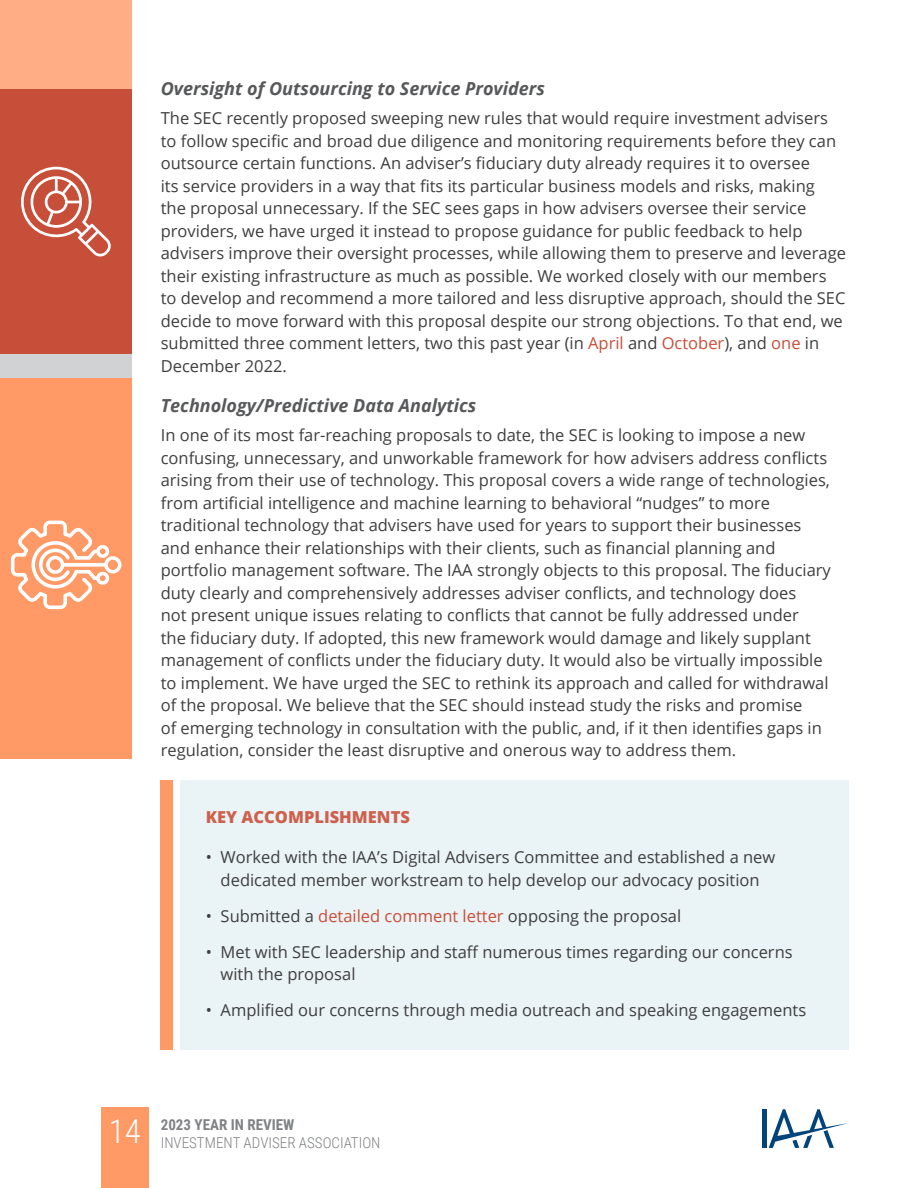
<style>
.page{position:relative;width:918px;height:1188px;background:#fff}
.page>*{position:absolute;margin:0;border:0;box-sizing:border-box;transform-origin:0 0}
.Subhead_5{font:italic 700 18px "Open Sans";color:#57585a}
.Text{font:16.5px/22.5px "Open Sans";color:#3e3e3f}
.Text-2{font:800 16.5px "Open Sans";color:#cd614c}
.t1{font:300 15px/18px "Roboto Condensed";color:#808285}
.s1{color:#c74e38}
.s2{font-weight:700}
</style>
<div class="page">
<div style="left:0;top:89px;width:132px;height:265px;background:#c74e38"></div>
<div style="left:0;top:354px;width:132px;height:24px;background:#d1d2d4"></div>
<div style="left:160px;top:780px;width:13px;height:270px;background:#f96"></div>
<div style="left:181px;top:780px;width:668px;height:270px;background:#eaf3f6"></div>
<div style="left:0;top:0;width:132px;height:89px;background:#ffad85"></div>
<div style="left:0;top:378px;width:132px;height:380px;background:#f96"></div>
<svg style="left:11px;top:521px;width:110px;height:88px"></svg>
<svg style="left:21px;top:167px;width:90px;height:90px"></svg>
<div style="left:101px;top:1107px;width:48px;height:81px;background:#f96"></div>
<div style="left:762px;top:1109px;width:5px;height:39px;background:#00447b"></div>
<svg style="left:769px;top:1109px;width:79px;height:39px"></svg>
<p class="Subhead_5" style="left:161px;top:76px;width:386px">Oversight of Outsourcing to Service Providers</p>
<p class="Text" style="left:161px;top:106px;width:687px">The SEC recently proposed sweeping new rules that would require investment advisers to follow specific and broad due diligence and monitoring requirements before they can outsource certain functions. An adviser’s fiduciary duty already requires it to oversee<br>its service providers in a way that fits its particular business models and risks, making<br>the proposal unnecessary. If the SEC sees gaps in how advisers oversee their service providers, we have urged it instead to propose guidance for public feedback to help advisers improve their oversight processes, while allowing them to preserve and leverage their existing infrastructure as much as possible. We worked closely with our members to develop and recommend a more tailored and less disruptive approach, should the SEC decide to move forward with this proposal despite our strong objections. To that end, we submitted three comment letters, two this past year (in <span class="s1">April</span> and <span class="s1">October</span>), and <span class="s1">one</span> in December 2022.</p>
<p class="Subhead_5" style="left:161px;top:393px;width:317px">Technology/Predictive Data Analytics</p>
<p class="Text" style="left:161px;top:424px;width:672px">In one of its most far-reaching proposals to date, the SEC is looking to impose a new confusing, unnecessary, and unworkable framework for how advisers address conflicts arising from their use of technology. This proposal covers a wide range of technologies, from artificial intelligence and machine learning to behavioral “nudges” to more traditional technology that advisers have used for years to support their businesses and enhance their relationships with their clients, such as financial planning and portfolio management software. The IAA strongly objects to this proposal. The fiduciary duty clearly and comprehensively addresses adviser conflicts, and technology does<br>not present unique issues relating to conflicts that cannot be fully addressed under<br>the fiduciary duty. If adopted, this new framework would damage and likely supplant management of conflicts under the fiduciary duty. It would also be virtually impossible to implement. We have urged the SEC to rethink its approach and called for withdrawal of the proposal. We believe that the SEC should instead study the risks and promise<br>of emerging technology in consultation with the public, and, if it then identifies gaps in regulation, consider the least disruptive and onerous way to address them.</p>
<p class="Text-2" style="left:206px;top:805px;width:206px">KEY ACCOMPLISHMENTS</p>
<p class="Text" style="left:206px;top:846px;width:571px;text-align:center">• Worked with the IAA’s Digital Advisers Committee and established a new dedicated member workstream to help develop our advocacy position</p>
<p class="Text" style="left:206px;top:904px;width:477px">• Submitted a <span class="s1">detailed comment letter</span> opposing the proposal</p>
<p class="Text" style="left:221px;top:940px;width:574px;text-indent:-15px">• Met with SEC leadership and staff numerous times regarding our concerns with the proposal</p>
<p class="Text" style="left:206px;top:999px;width:602px">• Amplified our concerns through media outreach and speaking engagements</p>
<p class="t1" style="left:109px;top:1115px;width:273px;text-indent:52px"><span class="s2">2023 YEAR IN REVIEW<br></span><sup>14</sup> INVESTMENT ADVISER ASSOCIATION</p>
</div>
